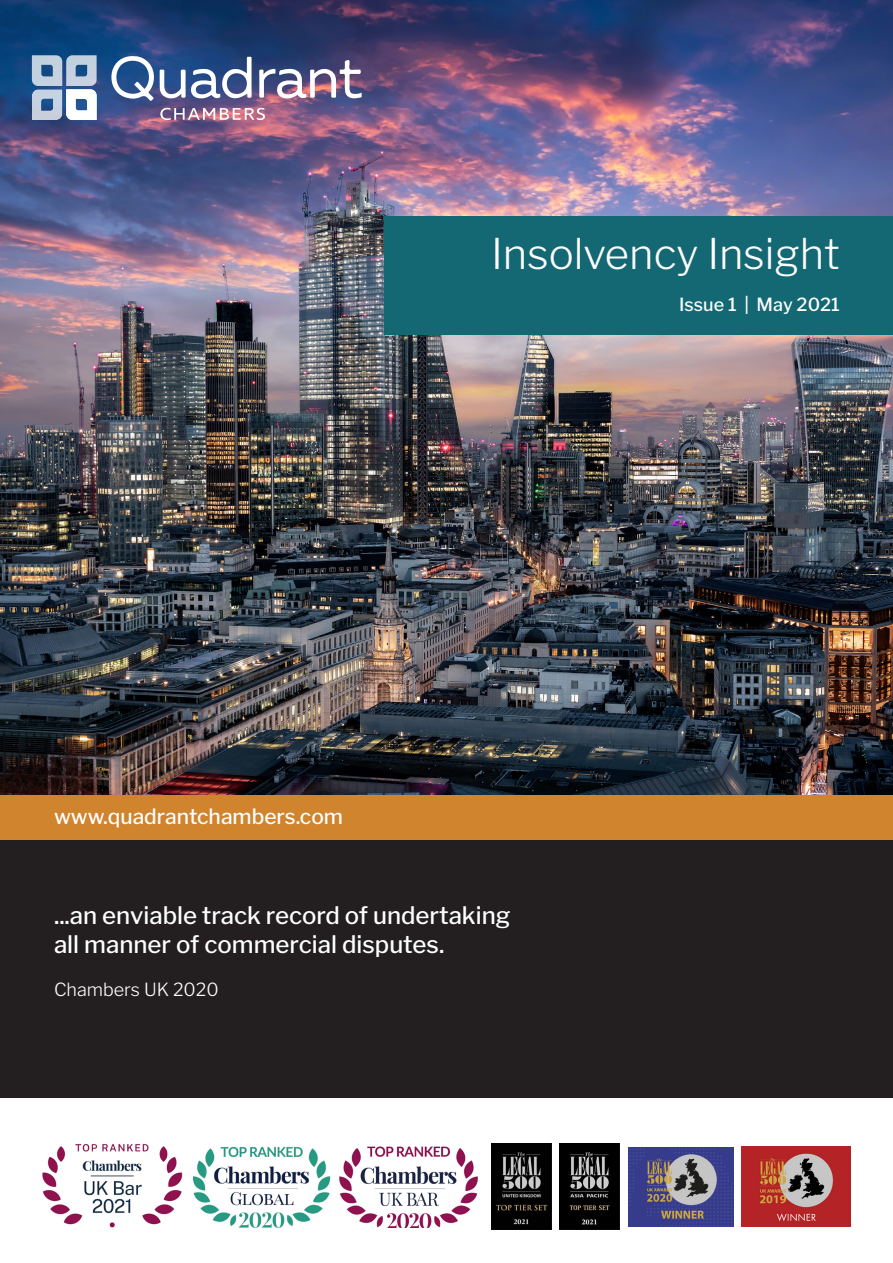
<style>
.page{position:relative;width:893px;height:1263px;background:#fff}
.page>*{position:absolute;margin:0;border:0;box-sizing:border-box;transform-origin:0 0}
.t1{font:300 42px "Libre Franklin";color:#fff}
.t2{font:500 24px/28.8px "Libre Franklin";color:#fff}
.t3{font:500 21px "Libre Franklin";color:#fff}
.t4{font:500 18px "Libre Franklin";color:#fff}
.t5{font:300 18px "Libre Franklin";color:#fff}
</style>
<div class="page">
<div style="left:0;top:795px;width:893px;height:302px;background:#231f20"></div>
<img style="left:0;top:0;width:893px;height:795px">
<svg style="left:32px;top:55px;width:65px;height:65px"></svg>
<svg style="left:110px;top:55px;width:44px;height:47px"></svg>
<svg style="left:160px;top:57px;width:92px;height:43px"></svg>
<svg style="left:259px;top:60px;width:103px;height:39px"></svg>
<svg style="left:160px;top:108px;width:105px;height:12px"></svg>
<div style="left:385px;top:217px;width:508px;height:118px;background:#146873"></div>
<div style="left:0;top:795px;width:893px;height:45px;background:#d0842e"></div>
<img style="left:339px;top:1146px;width:139px;height:81px">
<img style="left:192px;top:1146px;width:138px;height:81px">
<img style="left:43px;top:1143px;width:139px;height:85px">
<img style="left:628px;top:1147px;width:105px;height:80px">
<img style="left:741px;top:1146px;width:109px;height:81px">
<img style="left:492px;top:1143px;width:60px;height:87px">
<img style="left:560px;top:1143px;width:60px;height:87px">
<p class="t1" style="left:491px;top:229px;width:350px">Insolvency Insight</p>
<p class="t4" style="left:679px;top:293px;width:162px">Issue 1 | May 2021</p>
<p class="t3" style="left:54px;top:804px;width:290px">www.quadrantchambers.com</p>
<p class="t2" style="left:54px;top:901px;width:458px">...an enviable track record of undertaking all manner of commercial disputes.</p>
<p class="t5" style="left:54px;top:978px;width:166px">Chambers UK 2020</p>
</div>
